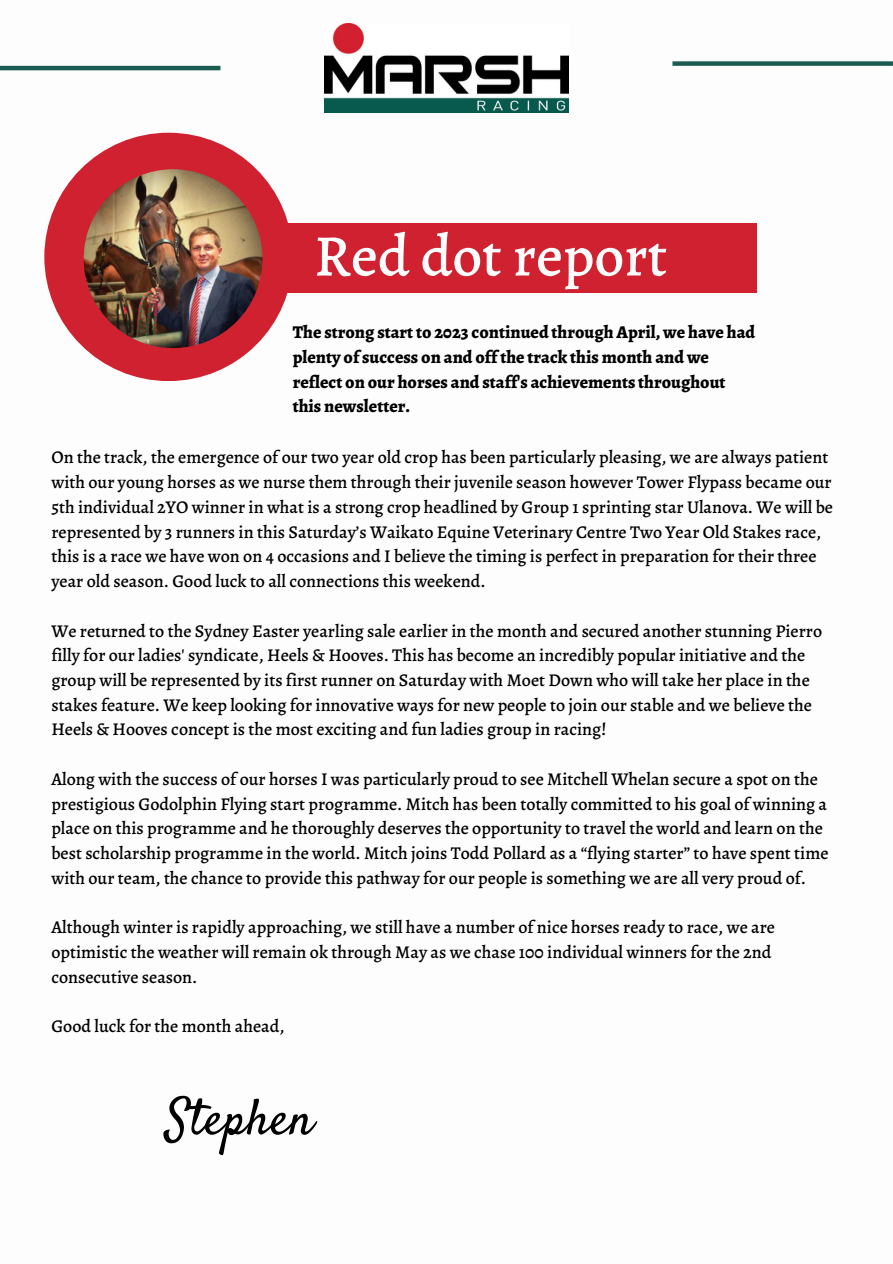
<style>
.page{position:relative;width:893px;height:1264px;background:#fff}
.page>*{position:absolute;margin:0;border:0;box-sizing:border-box;transform-origin:0 0}
.t1{font:500 58.95px "Alegreya";color:#fdfdfd}
.t2{font:51px "Satisfy";color:#000}
.t3{font:500 18px/24.8px "Alegreya";color:#000}
.t4{font:800 18px/24.8px "Alegreya";color:#000}
</style>
<div class="page">
<img style="left:324px;top:23px;width:244px;height:89px">
<hr style="left:0;top:66px;width:220px;height:4px;background:#1a5c50">
<div style="left:672px;top:61px;width:220px;height:5px;background:#1a5c50"></div>
<div style="left:44px;top:133px;width:249px;height:248px;background:#d02131;border-radius:50%"></div>
<img style="left:84px;top:169px;width:178px;height:179px;border-radius:50%">
<div style="left:270px;top:223px;width:486px;height:69px;background:#d02131"></div>
<h1 class="t1" style="left:314px;top:215px;width:354px">Red dot report</h1>
<p class="t4" style="left:293px;top:320px;width:464px">The strong start to 2023 continued through April, we have had plenty of success on and offthe track this month and we reflect on our horses and staff's achievements throughout this newsletter.</p>
<p class="t3" style="left:51px;top:445px;width:783px">On the track, the emergence of our two year old crop has been particularly pleasing, we are always patient with our young horses as we nurse them through their juvenile season however Tower Flypass became our 5th individual 2YO winner in what is a strong crop headlined by Group 1 sprinting star Ulanova. We will be represented by 3 runners in this Saturday’s Waikato Equine Veterinary Centre Two Year Old Stakes race, this is a race we have won on 4 occasions and I believe the timing is perfect in preparation for their three year old season. Good luck to all connections this weekend.</p>
<p class="t3" style="left:51px;top:618px;width:772px">We returned to the Sydney Easter yearling sale earlier in the month and secured another stunning Pierro filly for our ladies' syndicate, Heels &amp; Hooves. This has become an incredibly popular initiative and the group will be represented by its first runner on Saturday with Moet Down who will take her place in the stakes feature. We keep looking for innovative ways for new people to join our stable and we believe the Heels &amp; Hooves concept is the most exciting and fun ladies group in racing!</p>
<p class="t3" style="left:51px;top:766px;width:778px">Along with the success of our horses I was particularly proud to see Mitchell Whelan secure a spot on the prestigious Godolphin Flying start programme. Mitch has been totally committed to his goal of winning a place on this programme and he thoroughly deserves the opportunity to travel the world and learn on the best scholarship programme in the world. Mitch joins Todd Pollard as a “flying starter” to have spent time with our team, the chance to provide this pathway for our people is something we are all very proud of.</p>
<p class="t3" style="left:51px;top:915px;width:725px">Although winter is rapidly approaching, we still have a number of nice horses ready to race, we are optimistic the weather will remain ok through May as we chase 100 individual winners for the 2nd consecutive season.</p>
<p class="t3" style="left:51px;top:1013px;width:235px">Good luck for the month ahead,</p>
<h2 class="t2" style="left:166px;top:1085px;width:149px">Stephen</h2>
</div>
